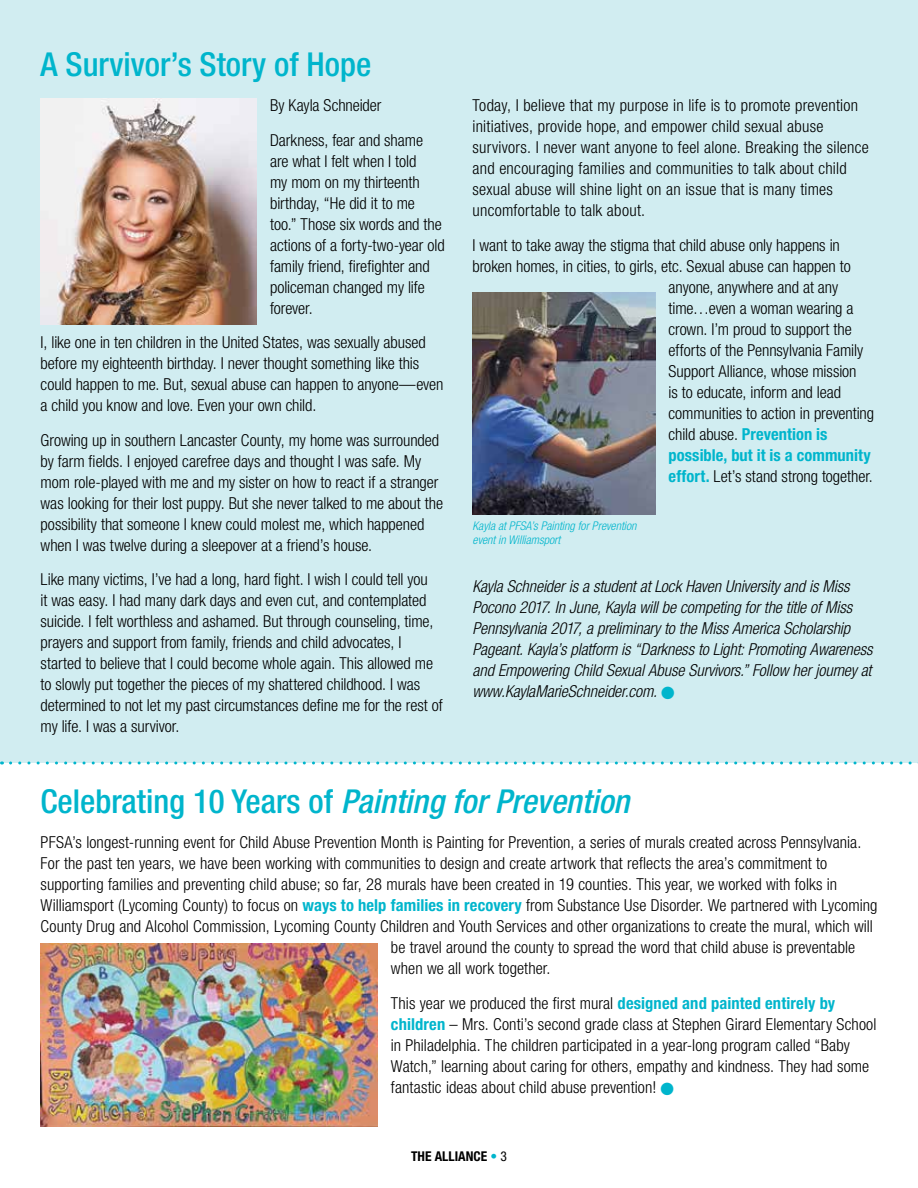
<style>
.page{position:relative;width:918px;height:1188px;background:#fff}
.page>*{position:absolute;margin:0;border:0;box-sizing:border-box;transform-origin:0 0}
.t1{font:italic 500 condensed 33px "Helvetica Neue LT Std";color:#00b5cc}
.t2{font:500 condensed 33px "Helvetica Neue LT Std";color:#00b5cc}
.t3{font:300 condensed 16.5px/21px "Helvetica Neue LT Std";color:#000}
.t4{font:italic 300 condensed 16.5px/21px "Helvetica Neue LT Std";letter-spacing:-.005em;color:#000}
.t5{font:700 condensed 16.5px "Helvetica Neue LT Std";color:#00b5cc}
.t6{font:700 condensed 13.5px "Helvetica Neue LT Std";color:#000}
.t7{font:italic 300 condensed 12px/13.5px "Helvetica Neue LT Std";color:#00b5cc}
.s1{font-weight:300;color:#000}
.s2{font-weight:700;color:#00b5cc}
.s3{color:#00b5cc}
.s4{font-style:normal}
.s5{font-weight:300;color:#00b5cc}
.s6{font-weight:400}
</style>
<div class="page">
<div style="left:0;top:0;width:918px;height:763px;background:#d1edf1"></div>
<svg style="left:11px;top:762px;width:907px;height:3px"></svg>
<img style="left:473px;top:292px;width:182px;height:223px">
<img style="left:41px;top:99px;width:216px;height:225px">
<img style="left:41px;top:943px;width:336px;height:183px">
<h1 class="t2" style="left:40px;top:44px;width:332px">A Survivor’s Story of Hope</h1>
<p class="t3" style="left:270px;top:88px;width:154px;line-height:34.5px">By Kayla Schneider<br>Darkness, fear and shame</p>
<p class="t3" style="left:270px;top:150px;width:176px">are what I felt when I told<br>my mom on my thirteenth birthday, “He did it to me too.” Those six words and the actions of a forty-two-year old family friend, firefighter and policeman changed my life forever.</p>
<p class="t3" style="left:41px;top:332px;width:404px">I, like one in ten children in the United States, was sexually abused before my eighteenth birthday. I never thought something like this could happen to me. But, sexual abuse can happen to anyone—even a child you know and love. Even your own child.</p>
<p class="t3" style="left:41px;top:429px;width:404px">Growing up in southern Lancaster County, my home was surrounded by farm fields. I enjoyed carefree days and thought I was safe. My mom role-played with me and my sister on how to react if a stranger was looking for their lost puppy. But she never talked to me about the possibility that someone I knew could molest me, which happened when I was twelve during a sleepover at a friend’s house.</p>
<p class="t3" style="left:41px;top:569px;width:404px">Like many victims, I’ve had a long, hard fight. I wish I could tell you<br>it was easy. I had many dark days and even cut, and contemplated suicide. I felt worthless and ashamed. But through counseling, time, prayers and support from family, friends and child advocates, I started to believe that I could become whole again. This allowed me to slowly put together the pieces of my shattered childhood. I was determined to not let my past circumstances define me for the rest of my life. I was a survivor.</p>
<p class="t3" style="left:473px;top:95px;width:398px">Today, I believe that my purpose in life is to promote prevention initiatives, provide hope, and empower child sexual abuse survivors. I never want anyone to feel alone. Breaking the silence and encouraging families and communities to talk about child sexual abuse will shine light on an issue that is many times uncomfortable to talk about.</p>
<p class="t3" style="left:473px;top:234px;width:369px">I want to take away the stigma that child abuse only happens in</p>
<p class="t3" style="left:473px;top:255px;width:380px">broken homes, in cities, to girls, etc. Sexual abuse can happen to</p>
<p class="t3" style="left:669px;top:276px;width:171px">anyone, anywhere and at any</p>
<p class="t3" style="left:669px;top:298px;width:186px">time…even a woman wearing a</p>
<p class="t3" style="left:669px;top:319px;width:185px">crown. I’m proud to support the</p>
<p class="t3" style="left:669px;top:340px;width:196px">efforts of the Pennsylvania Family</p>
<p class="t3" style="left:669px;top:361px;width:190px">Support Alliance, whose mission</p>
<p class="t3" style="left:669px;top:382px;width:174px">is to educate, inform and lead</p>
<p class="t3" style="left:669px;top:403px;width:207px">communities to action in preventing</p>
<p class="t5" style="left:669px;top:424px;width:160px"><span class="s1">child abuse.</span> Prevention is</p>
<p class="t5" style="left:669px;top:445px;width:204px">possible, but it is a community</p>
<p class="t3" style="left:669px;top:466px;width:206px"><span class="s2">effort.</span> Let’s stand strong together.</p>
<p class="t7" style="left:473px;top:519px;width:166px">Kayla at PFSA’s Painting for Prevention event in Williamsport</p>
<p class="t4" style="left:473px;top:576px;width:402px">Kayla Schneider is a student at Lock Haven University and is Miss Pocono 2017. In June, Kayla will be competing for the title of Miss Pennsylvania 2017, a preliminary to the Miss America Scholarship Pageant. Kayla’s platform is “Darkness to Light: Promoting Awareness and Empowering Child Sexual Abuse Survivors.” Follow her journey at www.KaylaMarieSchneider.com. <span class="s3">●</span></p>
<h1 class="t1" style="left:40px;top:781px;width:591px"><span class="s4">Celebrating 10 Years of</span> Painting for Prevention</h1>
<p class="t3" style="left:41px;top:832px;width:822px">PFSA’s longest-running event for Child Abuse Prevention Month is Painting for Prevention, a series of murals created across Pennsylvania.</p>
<p class="t3" style="left:41px;top:853px;width:788px">For the past ten years, we have been working with communities to design and create artwork that reflects the area’s commitment to</p>
<p class="t3" style="left:41px;top:874px;width:798px">supporting families and preventing child abuse; so far, 28 murals have been created in 19 counties. This year, we worked with folks in</p>
<p class="t3" style="left:41px;top:895px;width:838px">Williamsport (Lycoming County) to focus on <span class="s2">ways to help families in recovery</span> from Substance Use Disorder. We partnered with Lycoming</p>
<p class="t3" style="left:41px;top:916px;width:834px">County Drug and Alcohol Commission, Lycoming County Children and Youth Services and other organizations to create the mural, which will</p>
<p class="t3" style="left:391px;top:937px;width:466px">be travel around the county to spread the word that child abuse is preventable</p>
<p class="t3" style="left:391px;top:958px;width:161px">when we all work together.</p>
<p class="t3" style="left:391px;top:992px;width:487px">This year we produced the first mural <span class="s2">designed and painted entirely by children</span> – Mrs. Conti’s second grade class at Stephen Girard Elementary School in Philadelphia. The children participated in a year-long program called “Baby Watch,” learning about caring for others, empathy and kindness. They had some fantastic ideas about child abuse prevention! <span class="s3">●</span></p>
<p class="t6" style="left:411px;top:1148px;width:97px">THE ALLIANCE <span class="s5">•</span> <span class="s6">3</span></p>
</div>
